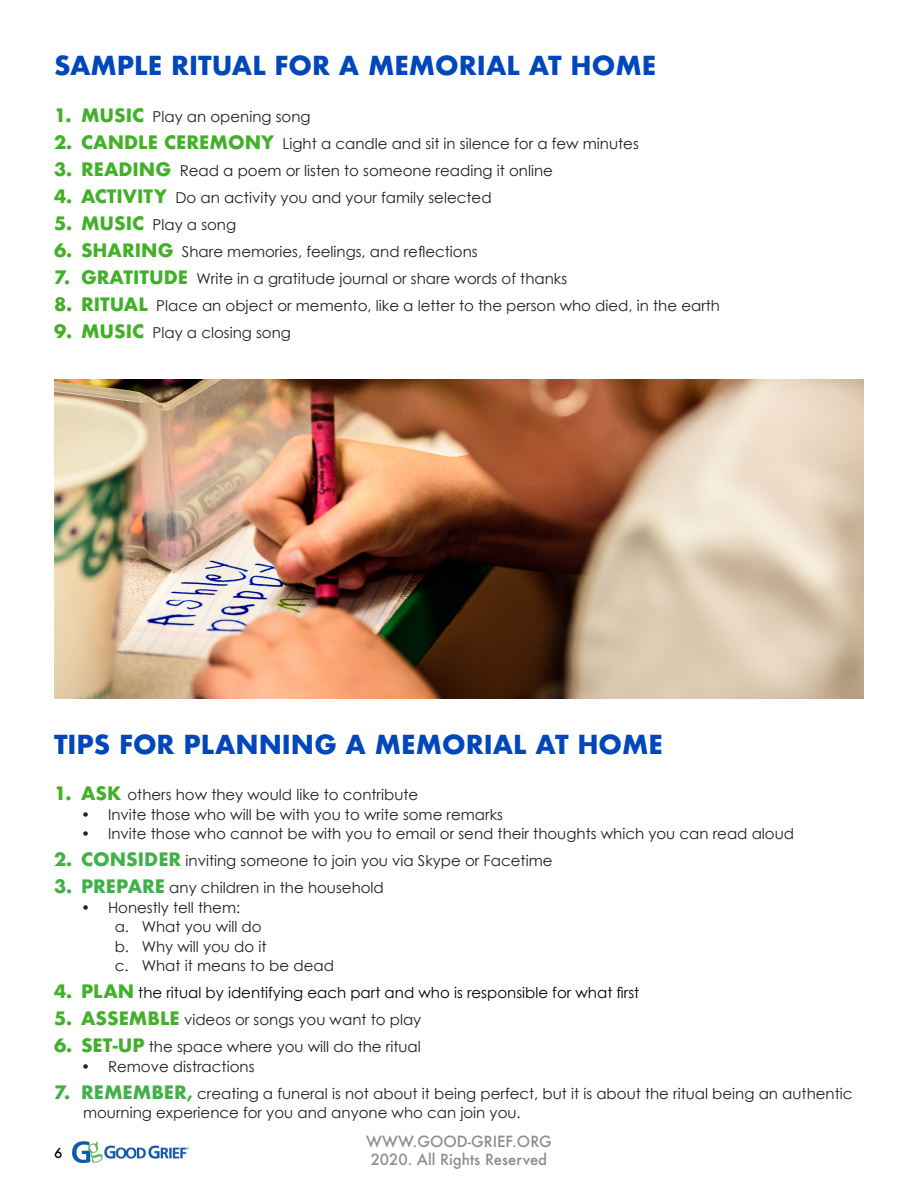
<style>
.page{position:relative;width:918px;height:1188px;background:#fff}
.page>*{position:absolute;margin:0;border:0;box-sizing:border-box;transform-origin:0 0}
.t1{font:700 25.5px "Futura";color:#0047bb}
.t2{font:15px "Century Gothic";color:#231f20}
.t3{font:15px "Century Gothic";color:#000}
.t4{font:500 15px "Futura";color:#8b8d90}
.t5{font:500 13.5px "Futura";color:#000}
.s1{font-family:"Futura";font-weight:700;font-size:18px;color:#43b02a}
.s2{font-family:"Futura";font-weight:700;font-size:18px;color:#40b149}
</style>
<div class="page">
<img style="left:54px;top:380px;width:810px;height:318px">
<img style="left:72px;top:1141px;width:117px;height:22px">
<p class="t1" style="left:54px;top:47px;width:604px">SAMPLE RITUAL FOR A MEMORIAL AT HOME</p>
<p class="t2" style="left:54px;top:106px;width:258px"><span class="s1">1. MUSIC</span> Play an opening song</p>
<p class="t2" style="left:54px;top:133px;width:586px"><span class="s1">2. CANDLE CEREMONY</span> Light a candle and sit in silence for a few minutes</p>
<p class="t2" style="left:54px;top:160px;width:500px"><span class="s1">3. READING</span> Read a poem or listen to someone reading it online</p>
<p class="t2" style="left:54px;top:187px;width:439px"><span class="s1">4. ACTIVITY</span> Do an activity you and your family selected</p>
<p class="t2" style="left:54px;top:214px;width:184px"><span class="s1">5. MUSIC</span> Play a song</p>
<p class="t2" style="left:54px;top:241px;width:425px"><span class="s1">6. SHARING</span> Share memories, feelings, and reflections</p>
<p class="t2" style="left:54px;top:268px;width:515px"><span class="s1">7. GRATITUDE</span> Write in a gratitude journal or share words of thanks</p>
<p class="t2" style="left:54px;top:295px;width:668px"><span class="s1">8. RITUAL</span> Place an object or memento, like a letter to the person who died, in the earth</p>
<p class="t2" style="left:54px;top:322px;width:238px"><span class="s1">9. MUSIC</span> Play a closing song</p>
<p class="t1" style="left:54px;top:726px;width:611px">TIPS FOR PLANNING A MEMORIAL AT HOME</p>
<p class="t2" style="left:54px;top:784px;width:366px"><span class="s1">1. ASK</span> others how they would like to contribute</p>
<p class="t2" style="left:81px;top:804px;width:424px">• Invite those who will be with you to write some remarks</p>
<p class="t2" style="left:81px;top:823px;width:715px">• Invite those who cannot be with you to email or send their thoughts which you can read aloud</p>
<p class="t2" style="left:54px;top:850px;width:500px"><span class="s2">2. CONSIDER</span> inviting someone to join you via Skype or Facetime</p>
<p class="t2" style="left:54px;top:877px;width:331px"><span class="s2">3. PREPARE</span> any children in the household</p>
<p class="t2" style="left:81px;top:897px;width:161px">• Honestly tell them:</p>
<p class="t2" style="left:115px;top:916px;width:148px">a. What you will do</p>
<p class="t2" style="left:115px;top:936px;width:153px">b. Why will you do it</p>
<p class="t2" style="left:115px;top:955px;width:221px">c. What it means to be dead</p>
<p class="t3" style="left:54px;top:982px;width:587px"><span class="s1">4. PLAN</span> the ritual by identifying each part and who is responsible for what first</p>
<p class="t2" style="left:54px;top:1009px;width:369px"><span class="s1">5. ASSEMBLE</span> videos or songs you want to play</p>
<p class="t2" style="left:54px;top:1036px;width:368px"><span class="s1">6. SET-UP</span> the space where you will do the ritual</p>
<p class="t2" style="left:81px;top:1056px;width:175px">• Remove distractions</p>
<p class="t2" style="left:54px;top:1083px;width:800px"><span class="s2">7. REMEMBER,</span> creating a funeral is not about it being perfect, but it is about the ritual being an authentic</p>
<p class="t2" style="left:83px;top:1102px;width:439px">mourning experience for you and anyone who can join you.</p>
<p class="t5" style="left:54px;top:1143px;width:10px">6</p>
<p class="t4" style="left:366px;top:1131px;width:187px">WWW.GOOD-GRIEF.ORG</p>
<p class="t4" style="left:371px;top:1149px;width:178px">2020. All Rights Reserved</p>
</div>
